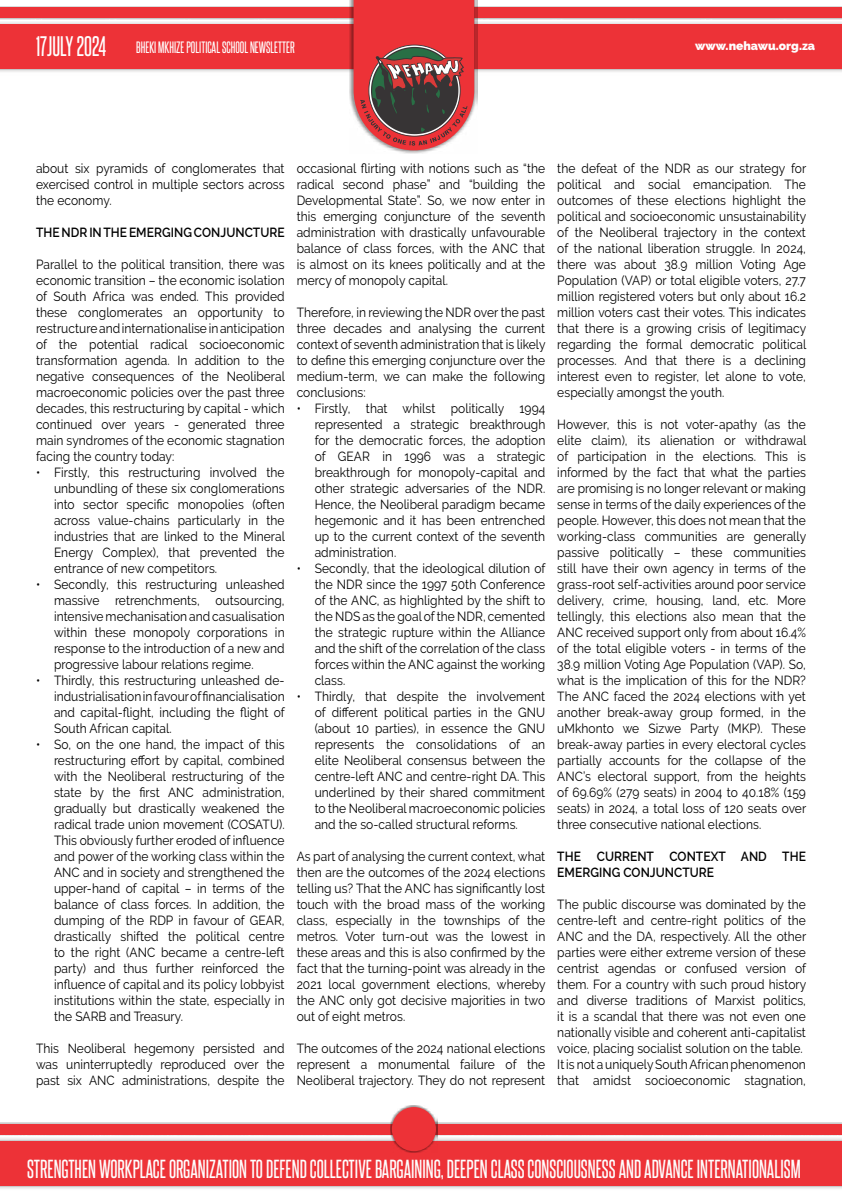
<style>
.page{position:relative;width:842px;height:1191px;background:#fff}
.page>*{position:absolute;margin:0;border:0;box-sizing:border-box;transform-origin:0 0}
.t1{font:24px "Steelfish Rg";color:#fff}
.t2{font:22.2px "Steelfish Rg";color:#fefefe}
.t3{font:14px "Steelfish Rg";color:#fefefe}
.t4{font:13.2px/16px "Raleway";letter-spacing:.005em;color:#000;text-align:justify;scale:.91 1}
.t5{font:600 13.2px/16px "Raleway";letter-spacing:.005em;color:#000;scale:.91 1}
.t6{font:900 12px "Raleway";color:#fefefe}
</style>
<div class="page">
<img style="left:0;top:6px;width:842px;height:70px">
<div style="left:0;top:25px;width:842px;height:44px;background:#ed3237"></div>
<div style="left:0;top:8px;width:842px;height:10px;background:#ed3237"></div>
<img style="left:350px;top:0;width:128px;height:154px">
<svg style="left:354px;top:0;width:120px;height:150px"></svg>
<img style="left:0;top:1122px;width:842px;height:67px">
<div style="left:0;top:1141px;width:842px;height:44px;background:#ed3237"></div>
<div style="left:0;top:1124px;width:842px;height:10px;background:#ed3237"></div>
<img style="left:390px;top:1105px;width:47px;height:47px">
<div style="left:392px;top:1107px;width:44px;height:44px;background:#ed3237;border-radius:50%"></div>
<h1 class="t1" style="left:36px;top:30px;width:72px">17JULY 2024</h1>
<p class="t3" style="left:136px;top:37px;width:160px">BHEKI MKHIZE POLITICAL SCHOOL NEWSLETTER</p>
<p class="t6" style="left:695px;top:39px;width:122px">www.nehawu.org.za</p>
<p class="t4" style="left:36px;top:160px;width:275px">about six pyramids of conglomerates that exercised control in multiple sectors across the economy.</p>
<p class="t5" style="left:36px;top:224px;width:275px">THE NDR IN THE EMERGING CONJUNCTURE</p>
<p class="t4" style="left:36px;top:256px;width:275px">Parallel to the political transition, there was economic transition – the economic isolation of South Africa was ended. This provided these conglomerates an opportunity to restructure and internationalise in anticipation of the potential radical socioeconomic transformation agenda. In addition to the negative consequences of the Neoliberal macroeconomic policies over the past three decades, this restructuring by capital - which continued over years - generated three main syndromes of the economic stagnation facing the country today:</p>
<p class="t4" style="left:54px;top:464px;width:255px;text-indent:-18px">• Firstly, this restructuring involved the unbundling of these six conglomerations into sector specific monopolies (often across value-chains particularly in the industries that are linked to the Mineral Energy Complex), that prevented the entrance of new competitors.</p>
<p class="t4" style="left:54px;top:576px;width:255px;text-indent:-18px">• Secondly, this restructuring unleashed massive retrenchments, outsourcing, intensive mechanisation and casualisation within these monopoly corporations in response to the introduction of a new and progressive labour relations regime.</p>
<p class="t4" style="left:54px;top:672px;width:255px;text-indent:-18px">• Thirdly, this restructuring unleashed de&shy;industrialisation in favour of financialisation and capital-flight, including the flight of South African capital.</p>
<p class="t4" style="left:54px;top:736px;width:255px;text-indent:-18px">• So, on the one hand, the impact of this restructuring effort by capital, combined with the Neoliberal restructuring of the state by the first ANC administration, gradually but drastically weakened the radical trade union movement (COSATU).<br>This obviously further eroded of influence and power of the working class within the ANC and in society and strengthened the upper-hand of capital – in terms of the balance of class forces. In addition, the dumping of the RDP in favour of GEAR, drastically shifted the political centre to the right (ANC became a centre-left party) and thus further reinforced the influence of capital and its policy lobbyist institutions within the state, especially in the SARB and Treasury.</p>
<p class="t4" style="left:36px;top:1040px;width:275px">This Neoliberal hegemony persisted and was uninterruptedly reproduced over the past six ANC administrations, despite the</p>
<p class="t4" style="left:297px;top:160px;width:275px">occasional flirting with notions such as “the radical second phase” and “building the Developmental State”. So, we now enter in this emerging conjuncture of the seventh administration with drastically unfavourable balance of class forces, with the ANC that is almost on its knees politically and at the mercy of monopoly capital.</p>
<p class="t4" style="left:297px;top:304px;width:275px">Therefore, in reviewing the NDR over the past three decades and analysing the current context of seventh administration that is likely to define this emerging conjuncture over the medium-term, we can make the following conclusions:</p>
<p class="t4" style="left:315px;top:400px;width:255px;text-indent:-18px">• Firstly, that whilst politically 1994 represented a strategic breakthrough for the democratic forces, the adoption of GEAR in 1996 was a strategic breakthrough for monopoly-capital and other strategic adversaries of the NDR.<br>Hence, the Neoliberal paradigm became hegemonic and it has been entrenched up to the current context of the seventh administration.</p>
<p class="t4" style="left:315px;top:560px;width:255px;text-indent:-18px">• Secondly, that the ideological dilution of the NDR since the 1997 50th Conference of the ANC, as highlighted by the shift to the NDS as the goal of the NDR, cemented the strategic rupture within the Alliance and the shift of the correlation of the class forces within the ANC against the working class.</p>
<p class="t4" style="left:315px;top:688px;width:255px;text-indent:-18px">• Thirdly, that despite the involvement of different political parties in the GNU (about 10 parties), in essence the GNU represents the consolidations of an elite Neoliberal consensus between the centre-left ANC and centre-right DA. This underlined by their shared commitment to the Neoliberal macroeconomic policies and the so-called structural reforms.</p>
<p class="t4" style="left:297px;top:848px;width:275px">As part of analysing the current context, what then are the outcomes of the 2024 elections telling us? That the ANC has significantly lost touch with the broad mass of the working class, especially in the townships of the metros. Voter turn-out was the lowest in these areas and this is also confirmed by the fact that the turning-point was already in the 2021 local government elections, whereby the ANC only got decisive majorities in two out of eight metros.</p>
<p class="t4" style="left:297px;top:1040px;width:275px">The outcomes of the 2024 national elections represent a monumental failure of the Neoliberal trajectory. They do not represent</p>
<p class="t4" style="left:557px;top:160px;width:275px">the defeat of the NDR as our strategy for political and social emancipation. The outcomes of these elections highlight the political and socioeconomic unsustainability of the Neoliberal trajectory in the context of the national liberation struggle. In 2024, there was about 38.9 million Voting Age Population (VAP) or total eligible voters, 27.7 million registered voters but only about 16.2 million voters cast their votes. This indicates that there is a growing crisis of legitimacy regarding the formal democratic political processes. And that there is a declining interest even to register, let alone to vote, especially amongst the youth.</p>
<p class="t4" style="left:557px;top:416px;width:275px">However, this is not voter-apathy (as the elite claim), its alienation or withdrawal of participation in the elections. This is informed by the fact that what the parties are promising is no longer relevant or making sense in terms of the daily experiences of the people. However, this does not mean that the working-class communities are generally passive politically – these communities still have their own agency in terms of the grass-root self-activities around poor service delivery, crime, housing, land, etc. More tellingly, this elections also mean that the ANC received support only from about 16.4% of the total eligible voters - in terms of the 38.9 million Voting Age Population (VAP). So, what is the implication of this for the NDR?<br>The ANC faced the 2024 elections with yet another break-away group formed, in the uMkhonto we Sizwe Party (MKP). These break-away parties in every electoral cycles partially accounts for the collapse of the ANC’s electoral support, from the heights of 69.69% (279 seats) in 2004 to 40.18% (159 seats) in 2024, a total loss of 120 seats over three consecutive national elections.</p>
<p class="t5" style="left:557px;top:848px;width:275px">THE CURRENT CONTEXT AND THE<br>EMERGING CONJUNCTURE</p>
<p class="t4" style="left:557px;top:896px;width:275px;text-align:left">The public discourse was dominated by the centre-left and centre-right politics of the ANC and the DA, respectively. All the other parties were either extreme version of these centrist agendas or confused version of them. For a country with such proud history and diverse traditions of Marxist politics, it is a scandal that there was not even one nationally visible and coherent anti-capitalist voice, placing socialist solution on the table.<br>It is not a uniquely South African phenomenon that amidst socioeconomic stagnation,</p>
<h2 class="t2" style="left:27px;top:1153px;width:775px">STRENGTHEN WORKPLACE ORGANIZATION TO DEFEND COLLECTIVE BARGAINING, DEEPEN CLASS CONSCIOUSNESS AND ADVANCE INTERNATIONALISM</h2>
</div>
